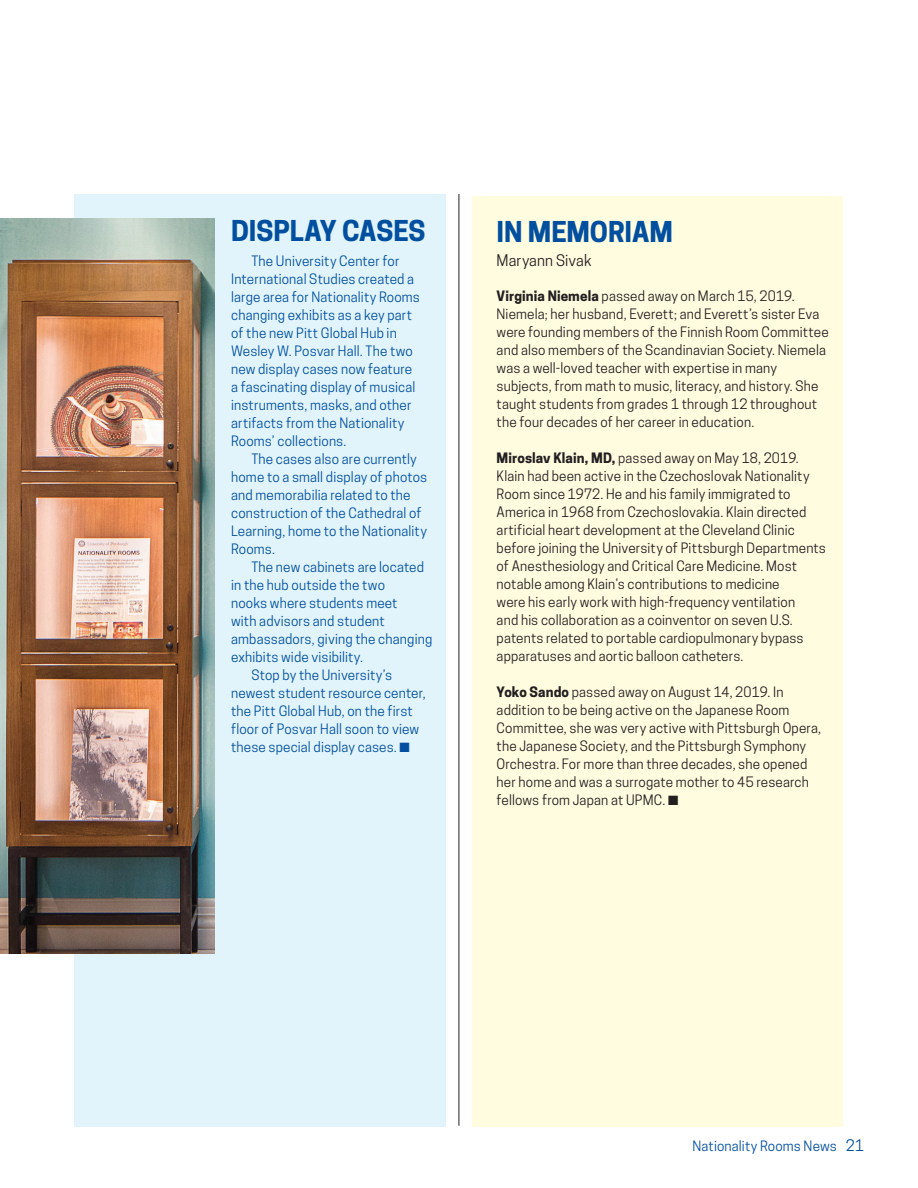
<style>
.page{position:relative;width:918px;height:1188px;background:#fff}
.page>*{position:absolute;margin:0;border:0;box-sizing:border-box;transform-origin:0 0}
.body{font:700 27px "Cooper Hewitt";letter-spacing:-.005em;color:#014f9e}
.byline{font:15px "Cooper Hewitt";letter-spacing:.01em;color:#231f20}
.t1{font:13.5px/18px "Cooper Hewitt";letter-spacing:.01em;color:#231f20}
.body-2{font:13.5px/18px "Cooper Hewitt";letter-spacing:.01em;color:#014f9e}
.s1{font-weight:700}
.s2{font-size:15px}
</style>
<div class="page">
<div style="left:472px;top:197px;width:371px;height:930px;background:#fffce0"></div>
<div style="left:74px;top:195px;width:372px;height:932px;background:#e1f4fc"></div>
<hr style="left:459px;top:194px;width:1px;height:932px;background:#231f20">
<img style="left:0;top:218px;width:214px;height:736px">
<p class="body" style="left:231px;top:214px;width:196px">DISPLAY CASES</p>
<p class="body-2" style="left:231px;top:252px;width:190px;text-indent:20px">The University Center for<br>International Studies created a large area for Nationality Rooms changing exhibits as a key part of the new Pitt Global Hub in<br>Wesley W. Posvar Hall. The two new display cases now feature a fascinating display of musical instruments, masks, and other artifacts from the Nationality<br>Rooms’ collections.</p>
<p class="body-2" style="left:231px;top:450px;width:198px;text-indent:20px">The cases also are currently home to a small display of photos and memorabilia related to the construction of the Cathedral of<br>Learning, home to the Nationality<br>Rooms.</p>
<p class="body-2" style="left:231px;top:558px;width:203px;text-indent:20px">The new cabinets are located in the hub outside the two<br>nooks where students meet<br>with advisors and student ambassadors, giving the changing exhibits wide visibility.</p>
<p class="body-2" style="left:231px;top:666px;width:196px;text-indent:20px">Stop by the University’s newest student resource center, the Pitt Global Hub, on the first floor of Posvar Hall soon to view these special display cases. ■</p>
<p class="body" style="left:497px;top:215px;width:178px">IN MEMORIAM</p>
<p class="byline" style="left:497px;top:252px;width:96px">Maryann Sivak</p>
<p class="t1" style="left:497px;top:287px;width:334px"><span class="s1">Virginia Niemela</span> passed away on March 15, 2019.<br>Niemela; her husband, Everett; and Everett’s sister Eva were founding members of the Finnish Room Committee and also members of the Scandinavian Society. Niemela was a well-loved teacher with expertise in many subjects, from math to music, literacy, and history. She taught students from grades 1 through 12 throughout the four decades of her career in education.</p>
<p class="t1" style="left:497px;top:449px;width:331px"><span class="s1">Miroslav Klain, MD,</span> passed away on May 18, 2019.<br>Klain had been active in the Czechoslovak Nationality Room since 1972. He and his family immigrated to America in 1968 from Czechoslovakia. Klain directed artificial heart development at the Cleveland Clinic before joining the University of Pittsburgh Departments of Anesthesiology and Critical Care Medicine. Most notable among Klain’s contributions to medicine<br>were his early work with high-frequency ventilation<br>and his collaboration as a coinventor on seven U.S. patents related to portable cardiopulmonary bypass apparatuses and aortic balloon catheters.</p>
<p class="t1" style="left:497px;top:683px;width:326px"><span class="s1">Yoko Sando</span> passed away on August 14, 2019. In addition to be being active on the Japanese Room Committee, she was very active with Pittsburgh Opera, the Japanese Society, and the Pittsburgh Symphony Orchestra. For more than three decades, she opened her home and was a surrogate mother to 45 research fellows from Japan at UPMC. ■</p>
<p class="body-2" style="left:693px;top:1137px;width:173px">Nationality Rooms News <span class="s2">21</span></p>
</div>
